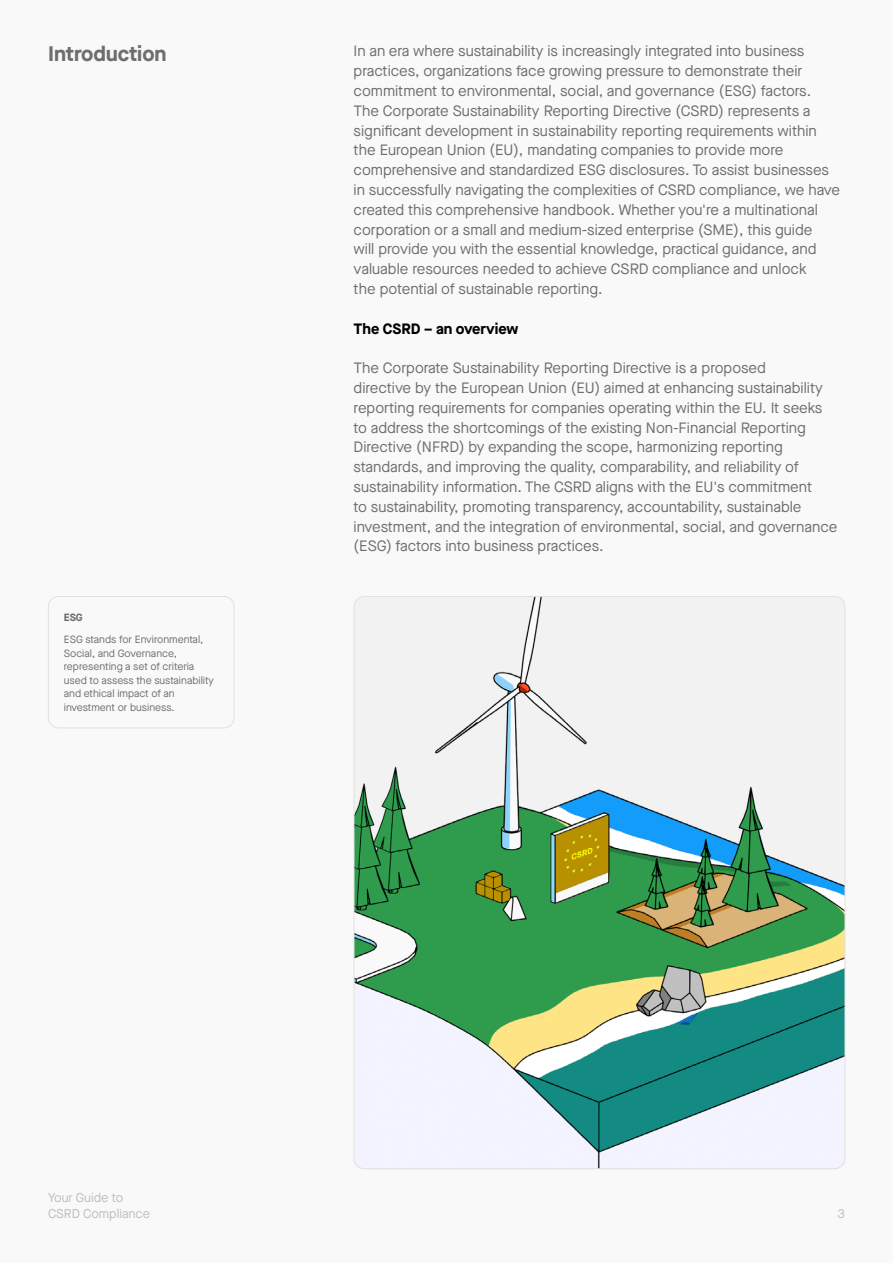
<style>
.page{position:relative;width:893px;height:1263px;background:#f9f9f9}
.page>*{position:absolute;margin:0;border:0;box-sizing:border-box;transform-origin:0 0}
.t1{font:700 21px "Maison Neue";color:#6e6e6e}
.t2{font:15px/19.8px "Maison Neue";color:#6e6e6e}
.t3{font:700 15px "Maison Neue";color:#000}
.t4{font:12.75px/15.8px "Maison Neue";color:#bdbdbd}
.t5{font:10.5px/13.5px "Maison Neue";color:#6e6e6e}
.t6{font:700 10.5px "Maison Neue";color:#6e6e6e}
</style>
<div class="page">
<img style="left:354px;top:598px;width:491px;height:571px">
<div style="left:48px;top:596px;width:186px;height:132px;border:1px solid #e0e0e0;border-radius:10px"></div>
<h1 class="t1" style="left:48px;top:39px;width:120px">Introduction</h1>
<p class="t6" style="left:64px;top:609px;width:20px">ESG</p>
<p class="t5" style="left:64px;top:632px;width:152px">ESG stands for Environmental,<br>Social, and Governance, representing a set of criteria used to assess the sustainability and ethical impact of an investment or business.</p>
<p class="t2" style="left:354px;top:41px;width:488px">In an era where sustainability is increasingly integrated into business practices, organizations face growing pressure to demonstrate their commitment to environmental, social, and governance (ESG) factors.<br>The Corporate Sustainability Reporting Directive (CSRD) represents a significant development in sustainability reporting requirements within the European Union (EU), mandating companies to provide more comprehensive and standardized ESG disclosures. To assist businesses in successfully navigating the complexities of CSRD compliance, we have created this comprehensive handbook. Whether you're a multinational corporation or a small and medium-sized enterprise (SME), this guide<br>will provide you with the essential knowledge, practical guidance, and valuable resources needed to achieve CSRD compliance and unlock<br>the potential of sustainable reporting.</p>
<p class="t3" style="left:354px;top:318px;width:166px">The CSRD – an overview</p>
<p class="t2" style="left:354px;top:358px;width:485px">The Corporate Sustainability Reporting Directive is a proposed<br>directive by the European Union (EU) aimed at enhancing sustainability reporting requirements for companies operating within the EU. It seeks to address the shortcomings of the existing Non-Financial Reporting Directive (NFRD) by expanding the scope, harmonizing reporting standards, and improving the quality, comparability, and reliability of sustainability information. The CSRD aligns with the EU's commitment<br>to sustainability, promoting transparency, accountability, sustainable investment, and the integration of environmental, social, and governance (ESG) factors into business practices.</p>
<p class="t4" style="left:48px;top:1190px;width:104px">Your Guide to<br>CSRD Compliance</p>
<p class="t4" style="left:837px;top:1205px;width:9px">3</p>
</div>
